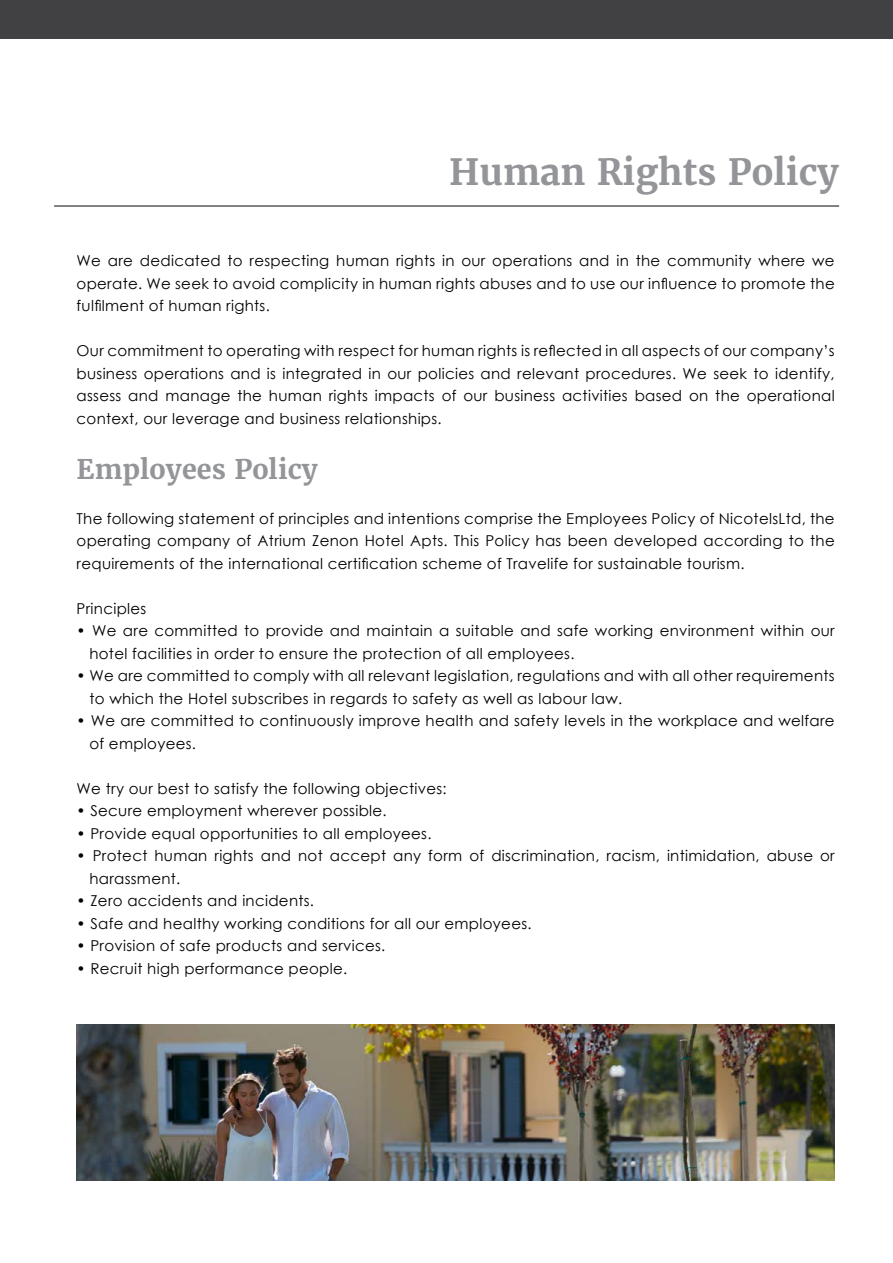
<style>
.page{position:relative;width:893px;height:1263px;background:#fff}
.page>*{position:absolute;margin:0;border:0;box-sizing:border-box;transform-origin:0 0}
.t1{font:700 36px "Merriweather";color:#939598}
.t2{font:700 27px "Merriweather";color:#939598}
.t3{font:15px/22.5px "Century Gothic";letter-spacing:.02em;color:#000}
</style>
<div class="page">
<hr style="left:54px;top:205px;width:785px;height:2px;background:#58595b">
<div style="left:0;top:0;width:893px;height:38px;background:#414042"></div>
<img style="left:77px;top:1025px;width:758px;height:155px">
<h1 class="t1" style="left:449px;top:149px;width:392px">Human Rights Policy</h1>
<p class="t3" style="left:77px;top:249px;width:760px;text-align:justify">We are dedicated to respecting human rights in our operations and in the community where we operate. We seek to avoid complicity in human rights abuses and to use our influence to promote the fulfilment of human rights.</p>
<p class="t3" style="left:77px;top:339px;width:760px;text-align:justify">Our commitment to operating with respect for human rights is reflected in all aspects of our company’s business operations and is integrated in our policies and relevant procedures. We seek to identify, assess and manage the human rights impacts of our business activities based on the operational context, our leverage and business relationships.</p>
<h2 class="t2" style="left:77px;top:452px;width:243px">Employees Policy</h2>
<p class="t3" style="left:77px;top:507px;width:760px;text-align:justify">The following statement of principles and intentions comprise the Employees Policy of NicotelsLtd, the operating company of Atrium Zenon Hotel Apts. This Policy has been developed according to the requirements of the international certification scheme of Travelife for sustainable tourism.</p>
<p class="t3" style="left:77px;top:597px;width:71px">Principles</p>
<p class="t3" style="left:89px;top:619px;width:747px;text-indent:-13px">• We are committed to provide and maintain a suitable and safe working environment within our hotel facilities in order to ensure the protection of all employees.</p>
<p class="t3" style="left:89px;top:664px;width:747px;text-indent:-13px">• We are committed to comply with all relevant legislation, regulations and with all other requirements to which the Hotel subscribes in regards to safety as well as labour law.</p>
<p class="t3" style="left:89px;top:709px;width:747px;text-indent:-13px">• We are committed to continuously improve health and safety levels in the workplace and welfare of employees.</p>
<p class="t3" style="left:77px;top:777px;width:372px">We try our best to satisfy the following objectives:</p>
<p class="t3" style="left:77px;top:799px;width:312px">• Secure employment wherever possible.</p>
<p class="t3" style="left:77px;top:822px;width:356px">• Provide equal opportunities to all employees.</p>
<p class="t3" style="left:89px;top:844px;width:747px;text-indent:-13px">• Protect human rights and not accept any form of discrimination, racism, intimidation, abuse or harassment.</p>
<p class="t3" style="left:77px;top:889px;width:239px">• Zero accidents and incidents.</p>
<p class="t3" style="left:77px;top:912px;width:457px">• Safe and healthy working conditions for all our employees.</p>
<p class="t3" style="left:77px;top:934px;width:310px">• Provision of safe products and services.</p>
<p class="t3" style="left:77px;top:957px;width:272px">• Recruit high performance people.</p>
</div>
